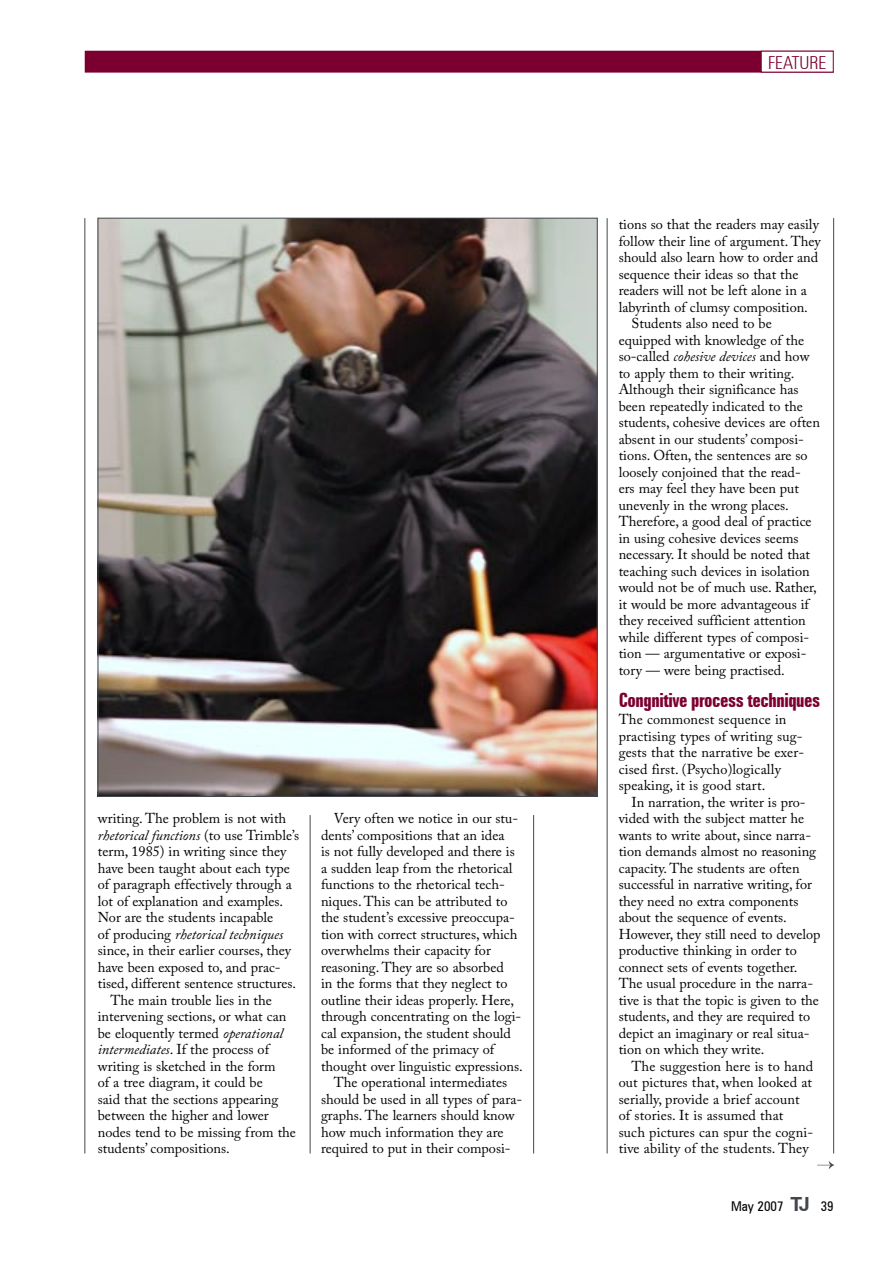
<style>
.page{position:relative;width:893px;height:1263px;background:#fff}
.page>*{position:absolute;margin:0;border:0;box-sizing:border-box;transform-origin:0 0}
.tj_xhead_xcdbd_13pt{font:700 extra-condensed 19.5px "Zurich BT";letter-spacing:-.02em;color:#7c002f}
.t1{font:300 condensed 18px "Zurich BT";color:#7c002f}
.tj_body_copy_indent{font:14.25px/16.5px "Adobe Caslon Pro";color:#000}
.tj_body_copy_flush_left{font:14.25px/16.5px "Adobe Caslon Pro";letter-spacing:.01em;color:#000}
.t2{font:condensed 13.5px "Zurich BT";color:#000}
.s1{font-style:italic}
.s2{font-weight:700;font-stretch:normal;font-size:19.5px;color:#43484e}
</style>
<div class="page">
<div style="left:85px;top:51px;width:748px;height:21px;background:#7c002f"></div>
<div style="left:761px;top:51px;width:72px;height:21px;background:#fff"></div>
<hr style="left:85px;top:218px;width:1px;height:935px;background:#43484e">
<hr style="left:310px;top:815px;width:1px;height:338px;background:#43484e">
<hr style="left:533px;top:815px;width:1px;height:338px;background:#43484e">
<hr style="left:607px;top:218px;width:1px;height:935px;background:#43484e">
<hr style="left:833px;top:218px;width:1px;height:935px;background:#43484e">
<img style="left:100px;top:220px;width:495px;height:575px">
<svg style="left:817px;top:1161px;width:17px;height:8px"></svg>
<p class="tj_body_copy_indent" style="left:98px;top:810px;width:203px">writing. The problem is not with <span class="s1">rhetorical functions</span> (to use Trimble’s term, 1985) in writing since they have been taught about each type of paragraph effectively through a lot of explanation and examples.<br>Nor are the students incapable<br>of producing <span class="s1">rhetorical techniques </span>since, in their earlier courses, they have been exposed to, and prac&shy;tised, different sentence structures.</p>
<p class="tj_body_copy_indent" style="left:98px;top:991px;width:200px;text-indent:13px">The main trouble lies in the intervening sections, or what can be eloquently termed <span class="s1">operational intermediates</span>. If the process of writing is sketched in the form<br>of a tree diagram, it could be<br>said that the sections appearing between the higher and lower nodes tend to be missing from the students’ compositions.</p>
<p class="tj_body_copy_indent" style="left:321px;top:810px;width:203px;text-indent:13px">Very often we notice in our stu&shy;dents’ compositions that an idea<br>is not fully developed and there is a sudden leap from the rhetorical functions to the rhetorical tech&shy;niques. This can be attributed to the student’s excessive preoccupa&shy;tion with correct structures, which overwhelms their capacity for reasoning. They are so absorbed<br>in the forms that they neglect to outline their ideas properly. Here, through concentrating on the logi&shy;cal expansion, the student should be informed of the primacy of thought over linguistic expressions.</p>
<p class="tj_body_copy_indent" style="left:321px;top:1074px;width:203px;text-indent:13px">The operational intermediates should be used in all types of para&shy;graphs. The learners should know how much information they are required to put in their composi-</p>
<p class="t1" style="left:768px;top:51px;width:60px">FEATURE</p>
<p class="tj_body_copy_indent" style="left:619px;top:216px;width:203px">tions so that the readers may easily follow their line of argument. They should also learn how to order and sequence their ideas so that the readers will not be left alone in a labyrinth of clumsy composition.</p>
<p class="tj_body_copy_indent" style="left:619px;top:315px;width:203px;text-indent:13px">Students also need to be equipped with knowledge of the so-called <span class="s1">cohesive devices</span> and how to apply them to their writing.<br>Although their significance has been repeatedly indicated to the students, cohesive devices are often absent in our students’ composi&shy;tions. Often, the sentences are so loosely conjoined that the read&shy;ers may feel they have been put unevenly in the wrong places.<br>Therefore, a good deal of practice in using cohesive devices seems necessary. It should be noted that teaching such devices in isolation would not be of much use. Rather, it would be more advantageous if they received sufficient attention while different types of composi&shy;tion — argumentative or exposi&shy;tory — were being practised.</p>
<p class="tj_xhead_xcdbd_13pt" style="left:619px;top:689px;width:203px">Congnitive process techniques</p>
<p class="tj_body_copy_flush_left" style="left:619px;top:711px;width:187px">The commonest sequence in practising types of writing sug&shy;gests that the narrative be exer&shy;cised first. (Psycho)logically speaking, it is good start.</p>
<p class="tj_body_copy_indent" style="left:619px;top:793px;width:203px;text-indent:13px">In narration, the writer is pro&shy;vided with the subject matter he wants to write about, since narra&shy;tion demands almost no reasoning capacity. The students are often successful in narrative writing, for they need no extra components about the sequence of events.<br>However, they still need to develop productive thinking in order to connect sets of events together.<br>The usual procedure in the narra&shy;tive is that the topic is given to the students, and they are required to depict an imaginary or real situa&shy;tion on which they write.</p>
<p class="tj_body_copy_indent" style="left:619px;top:1057px;width:196px;text-indent:13px">The suggestion here is to hand out pictures that, when looked at serially, provide a brief account of stories. It is assumed that such pictures can spur the cogni&shy;tive ability of the students. They</p>
<p class="t2" style="left:731px;top:1198px;width:104px">May 2007 <span class="s2">TJ</span> 39</p>
</div>
